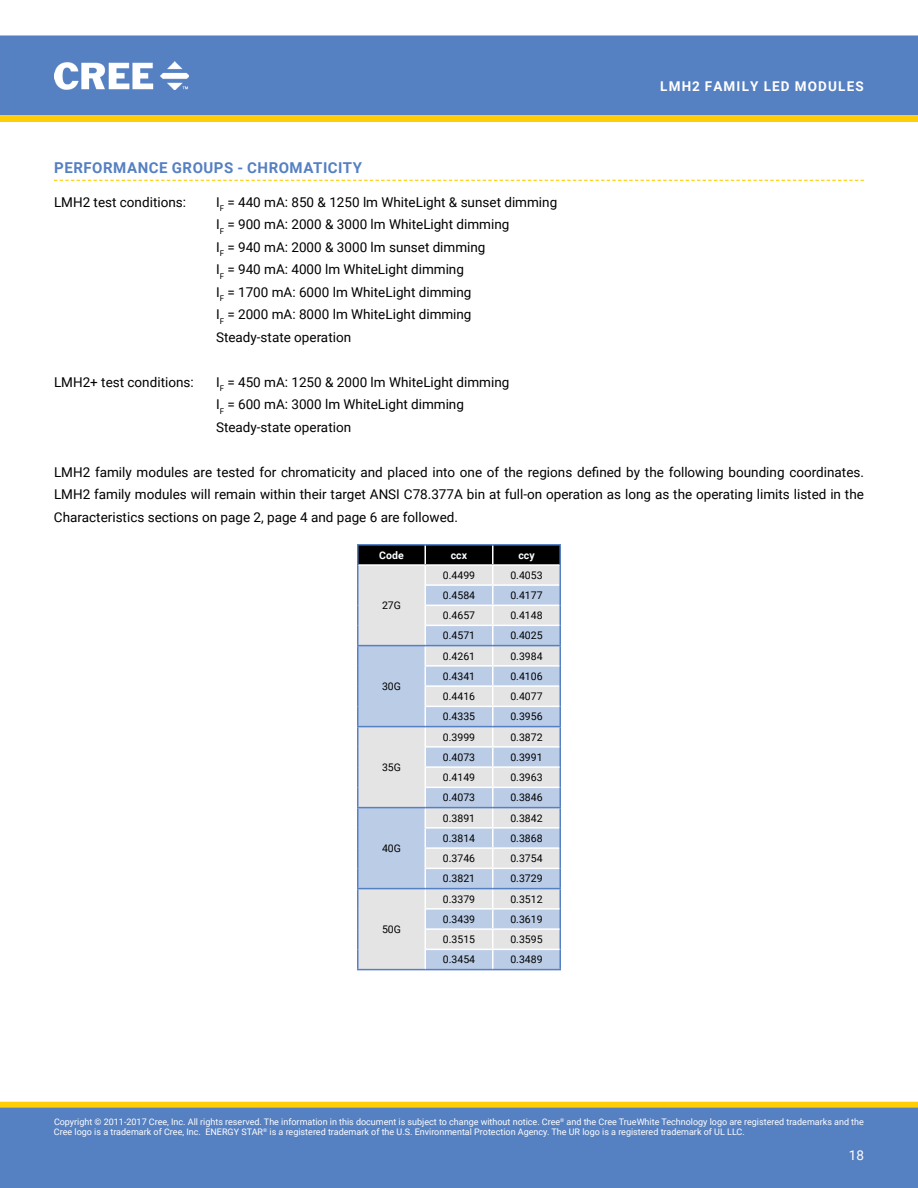
<style>
.page{position:relative;width:918px;height:1188px;background:#fff}
.page>*{position:absolute;margin:0;border:0;box-sizing:border-box;transform-origin:0 0}
.t1{font:700 15px "Roboto";letter-spacing:.035em;color:#5580c3}
.t2{font:13.5px/22.5px "Roboto";color:#000}
.t3{font:700 13.5px "Roboto";letter-spacing:.085em;color:#fff}
.t4{font:13.5px "Roboto";color:#fff}
.t5{font:10.5px "Roboto";color:#000}
.t6{font:700 10.5px "Roboto";color:#fff}
.t7{font:9px/10.8px "Roboto";color:#fff}
</style>
<div class="page">
<div style="left:0;top:35px;width:918px;height:80px;background:#5580c1"></div>
<img style="left:55px;top:62px;width:134px;height:28px">
<div style="left:1px;top:1102px;width:916px;height:6px;background:#ffce06"></div>
<div style="left:0;top:1102px;width:918px;height:6px;border:1px solid #ffce06"></div>
<div style="left:0;top:1108px;width:918px;height:80px;background:#5580c1"></div>
<svg style="left:0;top:115px;width:918px;height:7px;background:#fece08"></svg>
<svg style="left:54px;top:180px;width:810px;height:1px"></svg>
<hr style="left:425px;top:969px;width:68px;height:1px;background:#5580c3">
<hr style="left:493px;top:969px;width:68px;height:1px;background:#5580c3">
<hr style="left:357px;top:969px;width:68px;height:1px;background:#5580c3">
<hr style="left:357px;top:544px;width:68px;height:2px;background:#5580c3">
<hr style="left:425px;top:544px;width:68px;height:2px;background:#5580c3">
<hr style="left:493px;top:544px;width:68px;height:2px;background:#5580c3">
<svg style="left:357px;top:545px;width:204px;height:424px;background:#c6cedb"></svg>
<hr style="left:359px;top:564px;width:66px;height:2px;background:#fff">
<hr style="left:425px;top:564px;width:68px;height:2px;background:#fff">
<hr style="left:493px;top:564px;width:67px;height:2px;background:#fff">
<p class="t3" style="left:660px;top:80px;width:205px">LMH2 FAMILY LED MODULES</p>
<p class="t1" style="left:54px;top:161px;width:309px">PERFORMANCE GROUPS - CHROMATICITY</p>
<p class="t2" style="left:54px;top:192px;width:134px">LmH2 test conditions:</p>
<p class="t2" style="left:216px;top:192px;width:343px">I<sub>F</sub> = 440 mA: 850 &amp; 1250 lm WhiteLight &amp; sunset dimming I<sub>F</sub> = 900 mA: 2000 &amp; 3000 lm WhiteLight dimming<br>I<sub>F</sub> = 940 mA: 2000 &amp; 3000 lm sunset dimming<br>I<sub>F</sub> = 940 mA: 4000 lm WhiteLight dimming<br>I<sub>F</sub> = 1700 mA: 6000 lm WhiteLight dimming<br>I<sub>F</sub> = 2000 mA: 8000 lm WhiteLight dimming<br>Steady-state operation</p>
<p class="t2" style="left:54px;top:370px;width:141px">LMH2+ test conditions:</p>
<p class="t2" style="left:216px;top:370px;width:295px">I<sub>F</sub> = 450 mA: 1250 &amp; 2000 lm WhiteLight dimming<br>I<sub>F</sub> = 600 mA: 3000 lm WhiteLight dimming<br>Steady-state operation</p>
<p class="t2" style="left:54px;top:460px;width:812px;text-align:justify">LMH2 family modules are tested for chromaticity and placed into one of the regions defined by the following bounding coordinates.<br>LMH2 family modules will remain within their target ANSI C78.377A bin at full‑on operation as long as the operating limits listed in the Characteristics sections on page 2, page 4 and page 6 are followed.</p>
<p class="t6" style="left:379px;top:551px;width:26px">CODE</p>
<p class="t6" style="left:451px;top:551px;width:18px">CCX</p>
<p class="t6" style="left:518px;top:551px;width:18px">CCY</p>
<p class="t5" style="left:382px;top:601px;width:20px">27G</p>
<p class="t5" style="left:382px;top:679px;width:20px">30G</p>
<p class="t5" style="left:382px;top:760px;width:20px">35G</p>
<p class="t5" style="left:382px;top:844px;width:20px">40G</p>
<p class="t5" style="left:382px;top:922px;width:20px">50G</p>
<p class="t5" style="left:443px;top:571px;width:34px">0.4499</p>
<p class="t5" style="left:510px;top:568px;width:34px">0.4053</p>
<p class="t5" style="left:443px;top:588px;width:34px">0.4584</p>
<p class="t5" style="left:510px;top:591px;width:34px">0.4177</p>
<p class="t5" style="left:443px;top:608px;width:34px">0.4657</p>
<p class="t5" style="left:510px;top:611px;width:34px">0.4148</p>
<p class="t5" style="left:443px;top:628px;width:34px">0.4571</p>
<p class="t5" style="left:510px;top:628px;width:34px">0.4025</p>
<p class="t5" style="left:443px;top:649px;width:34px">0.4261</p>
<p class="t5" style="left:510px;top:649px;width:34px">0.3984</p>
<p class="t5" style="left:443px;top:669px;width:34px">0.4341</p>
<p class="t5" style="left:510px;top:669px;width:34px">0.4106</p>
<p class="t5" style="left:443px;top:689px;width:34px">0.4416</p>
<p class="t5" style="left:510px;top:692px;width:34px">0.4077</p>
<p class="t5" style="left:443px;top:709px;width:34px">0.4335</p>
<p class="t5" style="left:510px;top:709px;width:34px">0.3956</p>
<p class="t5" style="left:443px;top:730px;width:34px">0.3999</p>
<p class="t5" style="left:510px;top:730px;width:34px">0.3872</p>
<p class="t5" style="left:443px;top:750px;width:34px">0.4073</p>
<p class="t5" style="left:510px;top:750px;width:34px">0.3991</p>
<p class="t5" style="left:443px;top:773px;width:34px">0.4149</p>
<p class="t5" style="left:510px;top:770px;width:34px">0.3963</p>
<p class="t5" style="left:443px;top:790px;width:34px">0.4073</p>
<p class="t5" style="left:510px;top:790px;width:34px">0.3846</p>
<p class="t5" style="left:443px;top:811px;width:34px">0.3891</p>
<p class="t5" style="left:510px;top:811px;width:34px">0.3842</p>
<p class="t5" style="left:443px;top:831px;width:34px">0.3814</p>
<p class="t5" style="left:510px;top:831px;width:34px">0.3868</p>
<p class="t5" style="left:443px;top:851px;width:34px">0.3746</p>
<p class="t5" style="left:510px;top:851px;width:34px">0.3754</p>
<p class="t5" style="left:443px;top:871px;width:34px">0.3821</p>
<p class="t5" style="left:510px;top:871px;width:34px">0.3729</p>
<p class="t5" style="left:443px;top:892px;width:34px">0.3379</p>
<p class="t5" style="left:510px;top:892px;width:34px">0.3512</p>
<p class="t5" style="left:443px;top:912px;width:34px">0.3439</p>
<p class="t5" style="left:510px;top:912px;width:34px">0.3619</p>
<p class="t5" style="left:443px;top:932px;width:34px">0.3515</p>
<p class="t5" style="left:510px;top:932px;width:34px">0.3595</p>
<p class="t5" style="left:443px;top:952px;width:34px">0.3454</p>
<p class="t5" style="left:510px;top:952px;width:34px">0.3489</p>
<p class="t7" style="left:54px;top:1117px;width:811px">Copyright © 2011-2017 Cree, Inc. All rights reserved. The information in this document is subject to change without notice. Cree<sup>®</sup> and the Cree TrueWhite Technology logo are registered trademarks and the<br>Cree logo is a trademark of Cree, Inc. ENERGY STAR<sup>®</sup> is a registered trademark of the U.S. Environmental Protection Agency. The UR logo is a registered trademark of UL LLC.</p>
<p class="t4" style="left:849px;top:1149px;width:17px">18</p>
</div>
